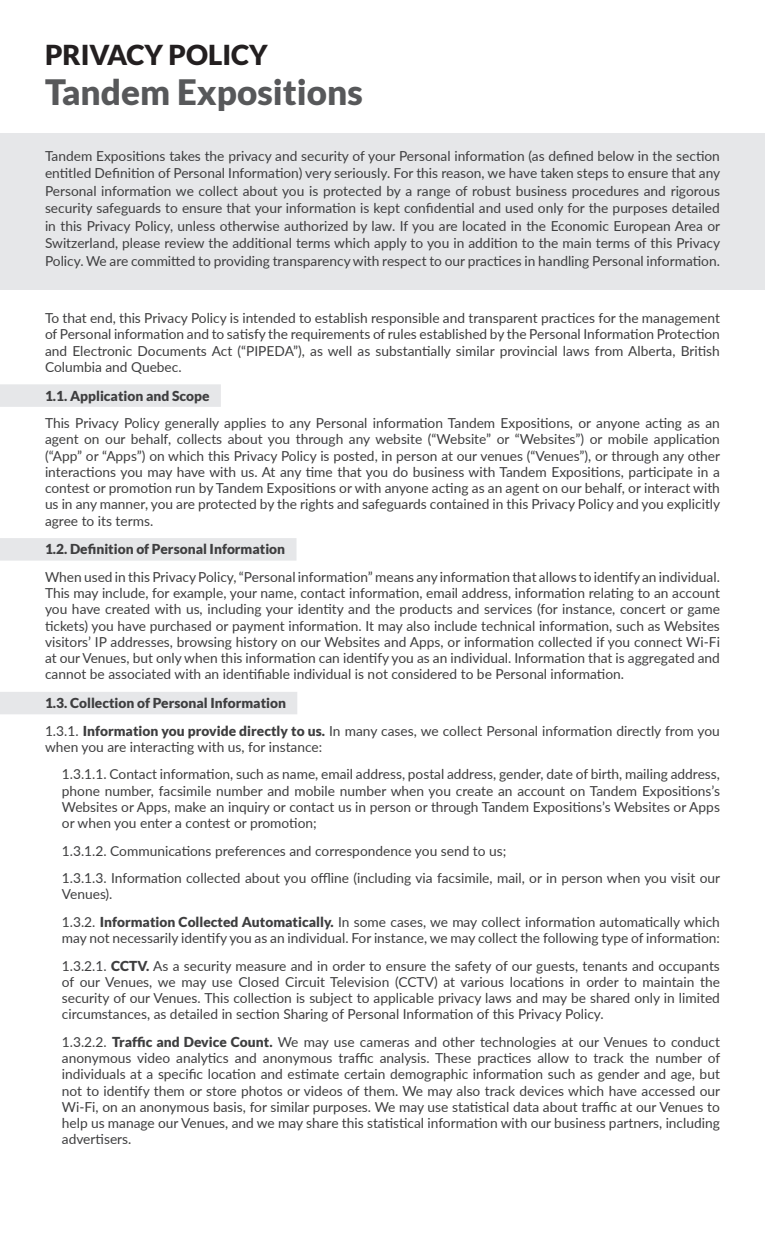
<style>
.page{position:relative;width:765px;height:1260px;background:#fff}
.page>*{position:absolute;margin:0;border:0;box-sizing:border-box;transform-origin:0 0}
.t1{font:900 35px "Lato";color:#57585a}
.t2{font:900 27.5px "Lato";color:#231f20}
.t3{font:13.75px/16.2px "Lato";color:#3e3e3f;text-align:justify}
.rule{font:900 13.75px "Lato";color:#3e3e3f}
.s1{font-weight:900}
</style>
<div class="page">
<div style="left:0;top:134px;width:765px;height:156px;background:#e6e7e9"></div>
<div style="left:0;top:384px;width:221px;height:23px;background:#e6e7e9"></div>
<div style="left:0;top:538px;width:297px;height:23px;background:#e6e7e9"></div>
<div style="left:0;top:692px;width:297px;height:22px;background:#e6e7e9"></div>
<p class="t2" style="left:45px;top:39px;width:224px">PRIVACY POLICY</p>
<p class="t1" style="left:45px;top:72px;width:319px">Tandem Expositions</p>
<p class="t3" style="left:45px;top:147px;width:677px;line-height:17.5px">Tandem Expositions takes the privacy and security of your Personal information (as defined below in the section entitled Definition of Personal Information) very seriously. For this reason, we have taken steps to ensure that any Personal information we collect about you is protected by a range of robust business procedures and rigorous security safeguards to ensure that your information is kept confidential and used only for the purposes detailed in this Privacy Policy, unless otherwise authorized by law. If you are located in the Economic European Area or Switzerland, please review the additional terms which apply to you in addition to the main terms of this Privacy Policy. We are committed to providing transparency with respect to our practices in handling Personal information.</p>
<p class="t3" style="left:45px;top:309px;width:676px">To that end, this Privacy Policy is intended to establish responsible and transparent practices for the management of Personal information and to satisfy the requirements of rules established by the Personal Information Protection and Electronic Documents Act (“PIPEDA”), as well as substantially similar provincial laws from Alberta, British Columbia and Quebec.</p>
<p class="rule" style="left:45px;top:387px;width:166px">1.1. Application and Scope</p>
<p class="t3" style="left:45px;top:414px;width:677px">This Privacy Policy generally applies to any Personal information Tandem Expositions, or anyone acting as an agent on our behalf, collects about you through any website (“Website” or “Websites”) or mobile application (“App” or “Apps”) on which this Privacy Policy is posted, in person at our venues (“Venues”), or through any other interactions you may have with us. At any time that you do business with Tandem Expositions, participate in a contest or promotion run by Tandem Expositions or with anyone acting as an agent on our behalf, or interact with us in any manner, you are protected by the rights and safeguards contained in this Privacy Policy and you explicitly agree to its terms.</p>
<p class="rule" style="left:45px;top:541px;width:242px">1.2. Definition of Personal Information</p>
<p class="t3" style="left:45px;top:568px;width:676px">When used in this Privacy Policy, “Personal information” means any information that allows to identify an individual.<br>This may include, for example, your name, contact information, email address, information relating to an account you have created with us, including your identity and the products and services (for instance, concert or game tickets) you have purchased or payment information. It may also include technical information, such as Websites visitors’ IP addresses, browsing history on our Websites and Apps, or information collected if you connect Wi-Fi at our Venues, but only when this information can identify you as an individual. Information that is aggregated and cannot be associated with an identifiable individual is not considered to be Personal information.</p>
<p class="rule" style="left:45px;top:695px;width:243px">1.3. Collection of Personal Information</p>
<p class="t3" style="left:45px;top:722px;width:676px">1.3.1. <span class="s1">Information you provide directly to us.</span> In many cases, we collect Personal information directly from you when you are interacting with us, for instance:</p>
<p class="t3" style="left:62px;top:766px;width:660px">1.3.1.1. Contact information, such as name, email address, postal address, gender, date of birth, mailing address, phone number, facsimile number and mobile number when you create an account on Tandem Expositions’s Websites or Apps, make an inquiry or contact us in person or through Tandem Expositions’s Websites or Apps or when you enter a contest or promotion;</p>
<p class="t3" style="left:62px;top:842px;width:446px">1.3.1.2. Communications preferences and correspondence you send to us;</p>
<p class="t3" style="left:62px;top:869px;width:660px">1.3.1.3. Information collected about you offline (including via facsimile, mail, or in person when you visit our<br>Venues).</p>
<p class="t3" style="left:62px;top:913px;width:660px">1.3.2. <span class="s1">Information Collected Automatically.</span> In some cases, we may collect information automatically which may not necessarily identify you as an individual. For instance, we may collect the following type of information:</p>
<p class="t3" style="left:62px;top:957px;width:660px">1.3.2.1. <span class="s1">CCTV.</span> As a security measure and in order to ensure the safety of our guests, tenants and occupants of our Venues, we may use Closed Circuit Television (CCTV) at various locations in order to maintain the security of our Venues. This collection is subject to applicable privacy laws and may be shared only in limited circumstances, as detailed in section Sharing of Personal Information of this Privacy Policy.</p>
<p class="t3" style="left:62px;top:1033px;width:660px">1.3.2.2. <span class="s1">Traffic and Device Count.</span> We may use cameras and other technologies at our Venues to conduct anonymous video analytics and anonymous traffic analysis. These practices allow to track the number of individuals at a specific location and estimate certain demographic information such as gender and age, but not to identify them or store photos or videos of them. We may also track devices which have accessed our Wi-Fi, on an anonymous basis, for similar purposes. We may use statistical data about traffic at our Venues to help us manage our Venues, and we may share this statistical information with our business partners, including advertisers.</p>
</div>
